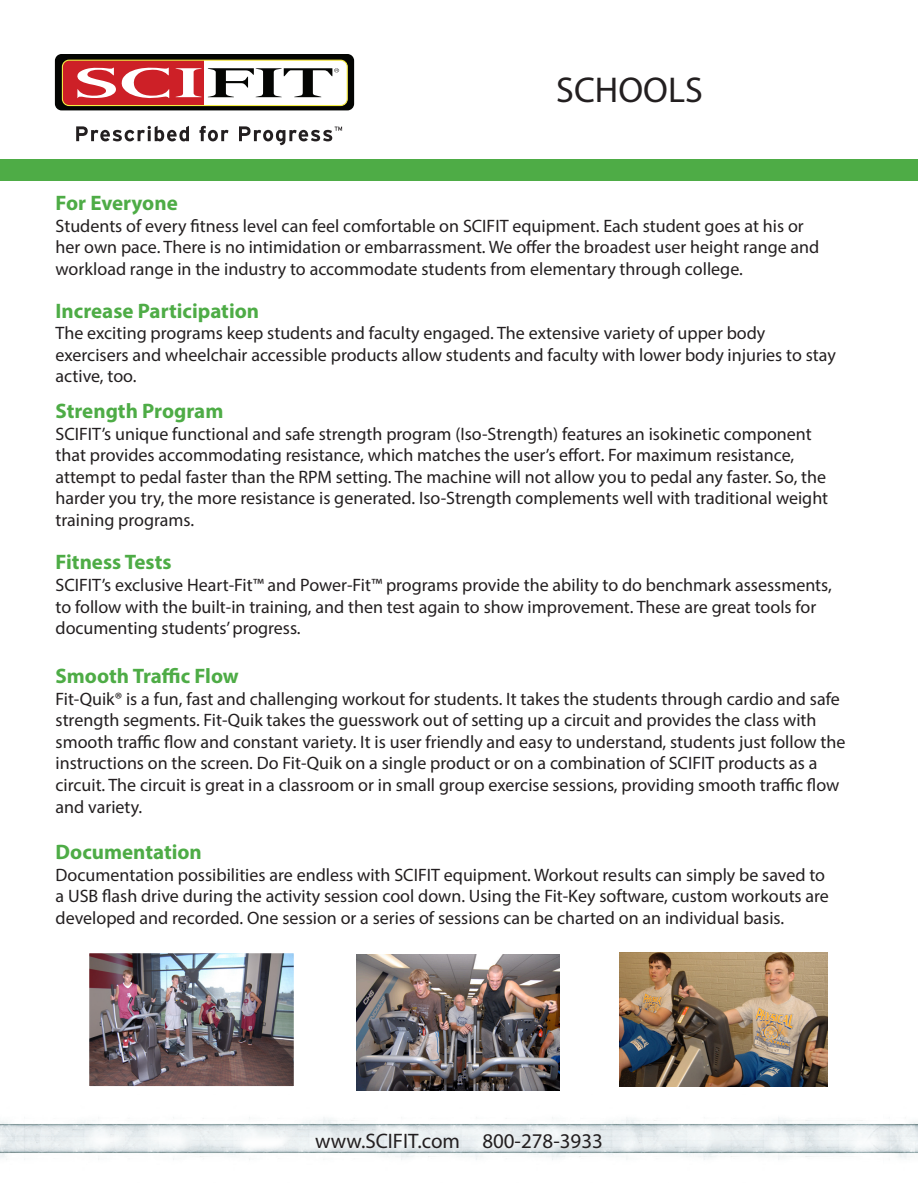
<style>
.page{position:relative;width:918px;height:1188px;background:#fff}
.page>*{position:absolute;margin:0;border:0;box-sizing:border-box;transform-origin:0 0}
.t1{font:36px "Myriad Pro";color:#231f20}
.t2{font:700 21px "Myriad Pro";color:#4eac46}
.t3{font:21px "Myriad Pro";color:#231f20}
.t4{font:18px/21.6px "Myriad Pro";color:#231f20}
</style>
<div class="page">
<img style="left:90px;top:954px;width:203px;height:119px">
<div style="left:87px;top:951px;width:209px;height:137px;border:2px solid #fff"></div>
<img style="left:620px;top:953px;width:207px;height:120px">
<div style="left:0;top:159px;width:918px;height:22px;background:#4eac46"></div>
<img style="left:0;top:1073px;width:918px;height:87px">
<img style="left:356px;top:955px;width:204px;height:136px">
<svg style="left:55px;top:54px;width:299px;height:56px;background:#0d0d05"></svg>
<div style="left:62px;top:60px;width:285px;height:46px;background:#cd2027;border-radius:7px"></div>
<div style="left:204px;top:60px;width:143px;height:46px;background:#fff"></div>
<div style="left:62px;top:60px;width:286px;height:46px;border:1px solid #f4ed41;border-radius:7px"></div>
<svg style="left:208px;top:68px;width:131px;height:29px"></svg>
<svg style="left:176px;top:68px;width:26px;height:29px"></svg>
<svg style="left:77px;top:67px;width:92px;height:32px"></svg>
<svg style="left:76px;top:126px;width:113px;height:15px"></svg>
<svg style="left:199px;top:126px;width:29px;height:15px"></svg>
<svg style="left:239px;top:126px;width:103px;height:19px"></svg>
<p class="t1" style="left:556px;top:67px;width:148px">SCHOOLS</p>
<p class="t2" style="left:56px;top:189px;width:124px">For Everyone</p>
<p class="t4" style="left:56px;top:215px;width:765px">Students of every fitness level can feel comfortable on SCIFIT equipment. Each student goes at his or her own pace. There is no intimidation or embarrassment. We offer the broadest user height range and workload range in the industry to accommodate students from elementary through college.</p>
<p class="t2" style="left:56px;top:297px;width:205px">Increase Participation</p>
<p class="t4" style="left:56px;top:322px;width:782px">The exciting programs keep students and faculty engaged. The extensive variety of upper body exercisers and wheelchair accessible products allow students and faculty with lower body injuries to stay active, too.</p>
<p class="t2" style="left:56px;top:397px;width:169px">Strength Program</p>
<p class="t4" style="left:56px;top:422px;width:774px">SCIFIT’s unique functional and safe strength program (Iso-Strength) features an isokinetic component that provides accommodating resistance, which matches the user’s effort. For maximum resistance, attempt to pedal faster than the RPM setting. The machine will not allow you to pedal any faster. So, the harder you try, the more resistance is generated. Iso-Strength complements well with traditional weight training programs.</p>
<p class="t2" style="left:56px;top:549px;width:117px">Fitness Tests</p>
<p class="t4" style="left:56px;top:574px;width:778px">SCIFIT’s exclusive Heart-Fit™ and Power-Fit™ programs provide the ability to do benchmark assessments, to follow with the built-in training, and then test again to show improvement. These are great tools for documenting students’ progress.</p>
<p class="t2" style="left:56px;top:662px;width:185px">Smooth Traffic Flow</p>
<p class="t4" style="left:56px;top:688px;width:791px">Fit-Quik® is a fun, fast and challenging workout for students. It takes the students through cardio and safe strength segments. Fit-Quik takes the guesswork out of setting up a circuit and provides the class with smooth traffic flow and constant variety. It is user friendly and easy to understand, students just follow the instructions on the screen. Do Fit-Quik on a single product or on a combination of SCIFIT products as a circuit. The circuit is great in a classroom or in small group exercise sessions, providing smooth traffic flow and variety.</p>
<p class="t2" style="left:56px;top:838px;width:148px">Documentation</p>
<p class="t4" style="left:56px;top:863px;width:775px">Documentation possibilities are endless with SCIFIT equipment. Workout results can simply be saved to a USB flash drive during the activity session cool down. Using the Fit-Key software, custom workouts are developed and recorded. One session or a series of sessions can be charted on an individual basis.</p>
<p class="t3" style="left:315px;top:1128px;width:289px">www.SCIFIT.com 800-278-3933</p>
</div>
